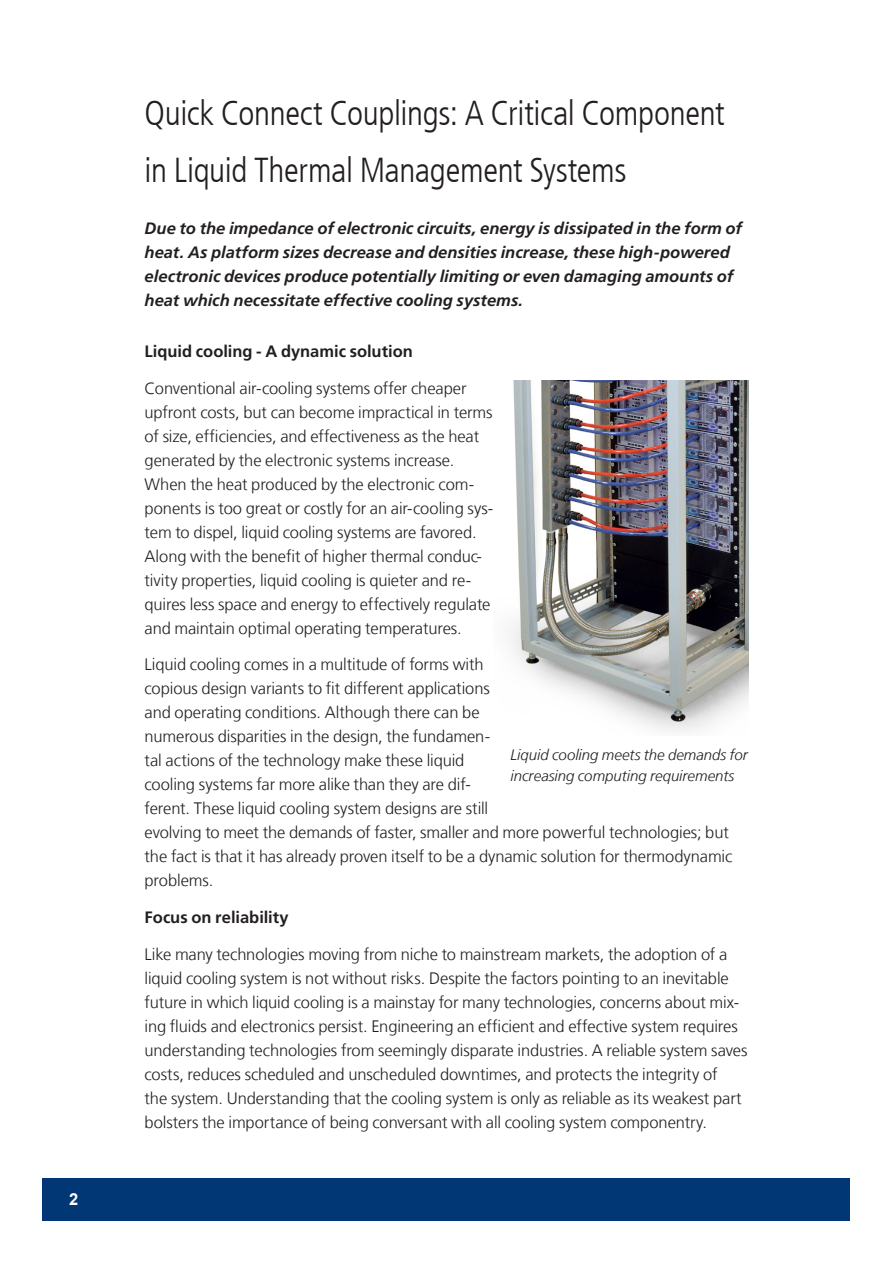
<style>
.page{position:relative;width:893px;height:1263px;background:#fff}
.page>*{position:absolute;margin:0;border:0;box-sizing:border-box;transform-origin:0 0}
.Heading{font:300 condensed 34.5px/57px "Frutiger LT Com";letter-spacing:-.01em;color:#231f20}
.Bodytext{font:300 16.5px/24px "Frutiger LT Com";letter-spacing:-.005em;color:#231f20}
.Body_Intro{font:italic 700 16.5px/24px "Frutiger LT Com";color:#231f20}
.Bodytext-2{font:700 16.5px "Frutiger LT Com";color:#231f20}
.t1{font:700 16.5px "Arial";color:#fff}
.Bodytext-3{font:italic 300 15px/21px "Frutiger LT Com";color:#231f20}
</style>
<div class="page">
<div style="left:43px;top:1178px;width:807px;height:42px;background:#013775"></div>
<img style="left:511px;top:381px;width:237px;height:351px">
<p class="t1" style="left:69px;top:1188px;width:11px">2</p>
<p class="Heading" style="left:145px;top:85px;width:582px">Quick Connect Couplings: A Critical Component in Liquid Thermal Management Systems</p>
<p class="Body_Intro" style="left:145px;top:216px;width:599px">Due to the impedance of electronic circuits, energy is dissipated in the form of heat. As platform sizes decrease and densities increase, these high-powered electronic devices produce potentially limiting or even damaging amounts of heat which necessitate effective cooling systems.</p>
<p class="Bodytext-2" style="left:145px;top:341px;width:270px">Liquid cooling - A dynamic solution</p>
<p class="Bodytext" style="left:145px;top:376px;width:350px">Conventional air-cooling systems offer cheaper upfront costs, but can become impractical in terms of size, efficiencies, and effectiveness as the heat generated by the electronic systems increase.<br>When the heat produced by the electronic com&shy;ponents is too great or costly for an air-cooling sys&shy;tem to dispel, liquid cooling systems are favored.<br>Along with the benefit of higher thermal conduc&shy;tivity properties, liquid cooling is quieter and re&shy;quires less space and energy to effectively regulate and maintain optimal operating temperatures.</p>
<p class="Bodytext" style="left:145px;top:653px;width:589px">Liquid cooling comes in a multitude of forms with<br>copious design variants to fit different applications<br>and operating conditions. Although there can be<br>numerous disparities in the design, the fundamen-<br>tal actions of the technology make these liquid<br>cooling systems far more alike than they are dif-<br>ferent. These liquid cooling system designs are still<br>evolving to meet the demands of faster, smaller and more powerful technologies; but the fact is that it has already proven itself to be a dynamic solution for thermodynamic problems.</p>
<p class="Bodytext-2" style="left:145px;top:908px;width:146px">Focus on reliability</p>
<p class="Bodytext" style="left:145px;top:942px;width:604px">Like many technologies moving from niche to mainstream markets, the adoption of a liquid cooling system is not without risks. Despite the factors pointing to an inevitable future in which liquid cooling is a mainstay for many technologies, concerns about mix&shy;ing fluids and electronics persist. Engineering an efficient and effective system requires understanding technologies from seemingly disparate industries. A reliable system saves costs, reduces scheduled and unscheduled downtimes, and protects the integrity of<br>the system. Understanding that the cooling system is only as reliable as its weakest part bolsters the importance of being conversant with all cooling system componentry.</p>
<p class="Bodytext-3" style="left:510px;top:744px;width:239px">Liquid cooling meets the demands for increasing computing requirements</p>
</div>
